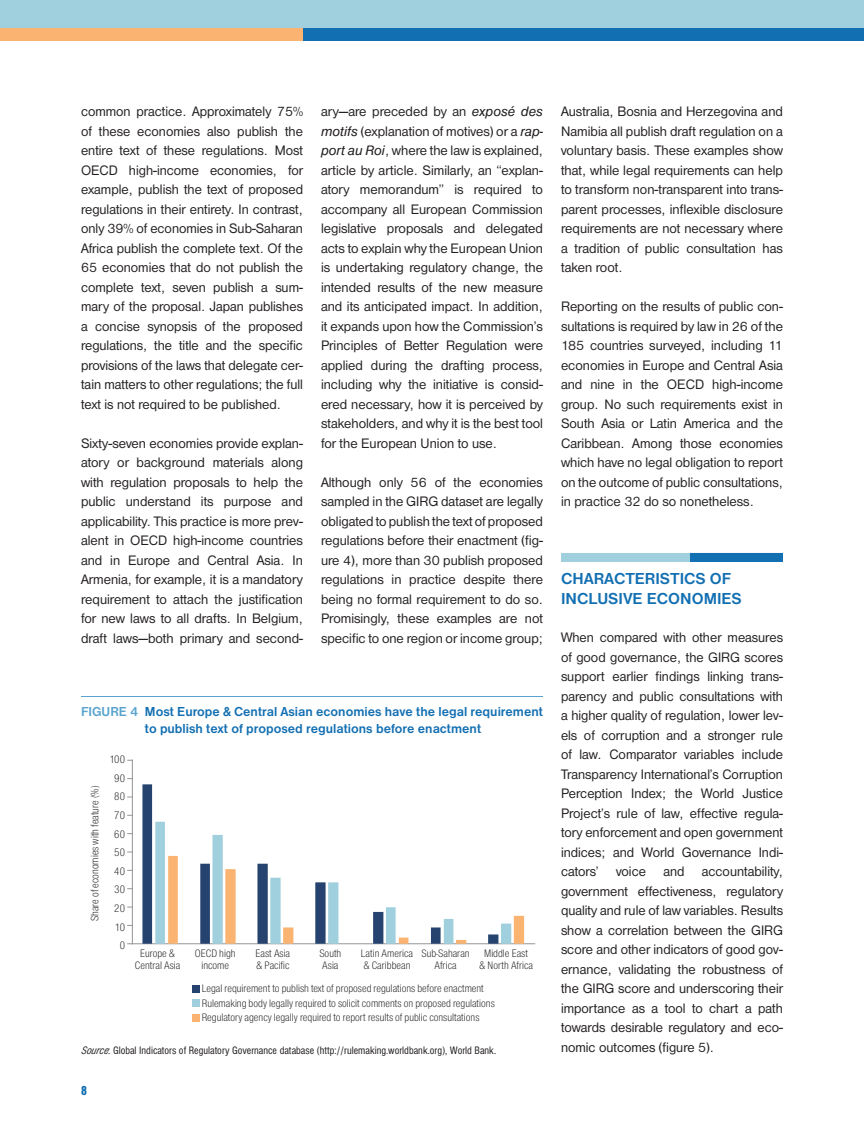
<style>
.page{position:relative;width:864px;height:1134px;background:#fff}
.page>*{position:absolute;margin:0;border:0;box-sizing:border-box;transform-origin:0 0}
.t1{font:700 16.5px/19.5px "Nimbus Sans D";color:#126fb2}
.t2{font:14.25px/19.5px "Nimbus Sans D";color:#231f20;text-align:justify}
.t3{font:700 13.5px/16.2px "Nimbus Sans D";color:#126fb2;text-align:center}
.t4{font:900 condensed 13.5px "Nimbus Sans D";color:#126fb2}
.t5{font:300 condensed 11.25px/11.2px "Nimbus Sans D";color:#231f20}
.t6{font:condensed 11.25px "Nimbus Sans D";color:#231f20}
.s1{font-style:italic}
.s2{color:#59a4cf}
</style>
<div class="page">
<div style="left:81px;top:14px;width:783px;height:26px;background:#126fb2"></div>
<div style="left:0;top:14px;width:303px;height:26px;background:#fab370"></div>
<div style="left:0;top:0;width:864px;height:28px;background:#a0d0dd"></div>
<div style="left:561px;top:553px;width:222px;height:9px;background:#a0d0dd"></div>
<div style="left:690px;top:553px;width:93px;height:9px;background:#126fb2"></div>
<hr style="left:81px;top:696px;width:462px;height:1px;background:#59a4cf">
<hr style="left:132px;top:760px;width:1px;height:184px;background:#939598">
<hr style="left:132px;top:943px;width:403px;height:1px;background:#939598">
<div style="left:192px;top:985px;width:7px;height:7px;background:#25436e"></div>
<div style="left:192px;top:999px;width:7px;height:8px;background:#a0d0dd"></div>
<div style="left:192px;top:1014px;width:7px;height:8px;background:#fab370"></div>
<svg style="left:142px;top:784px;width:23px;height:160px;fill:#25436e"></svg>
<svg style="left:155px;top:822px;width:68px;height:122px"></svg>
<svg style="left:168px;top:856px;width:356px;height:88px"></svg>
<p class="t2" style="left:81px;top:102px;width:224px">common practice. Approximately 75% of these economies also publish the entire text of these regulations. Most OECD high-income economies, for example, publish the text of proposed regulations in their entirety. In contrast, only 39% of economies in Sub-Saharan Africa publish the complete text. Of the 65 economies that do not publish the complete text, seven publish a sum&shy;mary of the proposal. Japan publishes a concise synopsis of the proposed regulations, the title and the specific provisions of the laws that delegate cer&shy;tain matters to other regulations; the full text is not required to be published.</p>
<p class="t2" style="left:81px;top:433px;width:224px">Sixty-seven economies provide explan&shy;atory or background materials along with regulation proposals to help the public understand its purpose and applicability. This practice is more prev&shy;alent in OECD high-income countries and in Europe and Central Asia. In Armenia, for example, it is a mandatory requirement to attach the justification for new laws to all drafts. In Belgium, draft laws<span class="s1">—</span>both primary and second-</p>
<p class="t2" style="left:321px;top:102px;width:224px">ary<span class="s1">—</span>are preceded by an <span class="s1">exposé des motifs</span> (explanation of motives) or a <span class="s1">rap&shy;port au Roi</span>, where the law is explained, article by article. Similarly, an “explan&shy;atory memorandum” is required to accompany all European Commission legislative proposals and delegated acts to explain why the European Union is undertaking regulatory change, the intended results of the new measure and its anticipated impact. In addition, it expands upon how the Commission’s Principles of Better Regulation were applied during the drafting process, including why the initiative is consid&shy;ered necessary, how it is perceived by stakeholders, and why it is the best tool for the European Union to use.</p>
<p class="t2" style="left:321px;top:472px;width:224px">Although only 56 of the economies sampled in the GIRG dataset are legally obligated to publish the text of proposed regulations before their enactment (fig&shy;ure 4), more than 30 publish proposed regulations in practice despite there being no formal requirement to do so.<br>Promisingly, these examples are not specific to one region or income group;</p>
<p class="t3" style="left:81px;top:704px;width:463px"><span class="s2">FIGURE 4</span> Most Europe &amp; Central Asian economies have the legal requirement to publish text of proposed regulations before enactment</p>
<p class="t5" style="left:89px;top:921px;width:138px;rotate:-90deg">Share of economies with feature (%)</p>
<p class="t5" style="left:110px;top:754px;width:17px">100</p>
<p class="t5" style="left:114px;top:769px;width:12px;line-height:18.6px">90<br>80</p>
<p class="t5" style="left:114px;top:809px;width:12px">70</p>
<p class="t5" style="left:114px;top:828px;width:12px">60</p>
<p class="t5" style="left:114px;top:847px;width:12px">50</p>
<p class="t5" style="left:114px;top:865px;width:12px">40</p>
<p class="t5" style="left:114px;top:884px;width:12px">30</p>
<p class="t5" style="left:114px;top:902px;width:12px">20</p>
<p class="t5" style="left:115px;top:921px;width:12px">10</p>
<p class="t5" style="left:120px;top:940px;width:7px">0</p>
<p class="t5" style="left:135px;top:948px;width:47px;text-align:center">Europe &amp;<br>Central Asia</p>
<p class="t5" style="left:195px;top:948px;width:42px;text-align:center">OECD high income</p>
<p class="t5" style="left:255px;top:948px;width:36px">East Asia &amp; Pacific</p>
<p class="t5" style="left:421px;top:948px;width:50px;text-align:center">Sub-Saharan<br>Africa</p>
<p class="t5" style="left:479px;top:948px;width:56px;text-align:center">Middle East<br>&amp; North Africa</p>
<p class="t5" style="left:319px;top:948px;width:24px">South<br>Asia</p>
<p class="t5" style="left:361px;top:948px;width:54px">Latin America &amp; Caribbean</p>
<p class="t5" style="left:202px;top:981px;width:295px;line-height:14.4px">Legal requirement to publish text of proposed regulations before enactment<br>Rulemaking body legally required to solicit comments on proposed regulations<br>Regulatory agency legally required to report results of public consultations</p>
<p class="t6" style="left:81px;top:1044px;width:417px"><span class="s1">Source</span>: Global Indicators of Regulatory Governance database (http://rulemaking.worldbank.org), World Bank.</p>
<p class="t4" style="left:81px;top:1083px;width:7px">8</p>
<p class="t2" style="left:561px;top:102px;width:224px">Australia, Bosnia and Herzegovina and Namibia all publish draft regulation on a voluntary basis. These examples show that, while legal requirements can help to transform non-transparent into trans&shy;parent processes, inflexible disclosure requirements are not necessary where a tradition of public consultation has taken root.</p>
<p class="t2" style="left:561px;top:297px;width:224px">Reporting on the results of public con&shy;sultations is required by law in 26 of the 185 countries surveyed, including 11 economies in Europe and Central Asia and nine in the OECD high-income group. No such requirements exist in South Asia or Latin America and the Caribbean. Among those economies which have no legal obligation to report on the outcome of public consultations, in practice 32 do so nonetheless.</p>
<p class="t1" style="left:561px;top:569px;width:182px">CHARACTERISTICS OF<br>INCLUSIVE ECONOMIES</p>
<p class="t2" style="left:561px;top:628px;width:224px">When compared with other measures of good governance, the GIRG scores support earlier findings linking trans&shy;parency and public consultations with a higher quality of regulation, lower lev&shy;els of corruption and a stronger rule of law. Comparator variables include Transparency International’s Corruption Perception Index; the World Justice Project’s rule of law, effective regula&shy;tory enforcement and open government indices; and World Governance Indi&shy;cators’ voice and accountability, government effectiveness, regulatory quality and rule of law variables. Results show a correlation between the GIRG score and other indicators of good gov&shy;ernance, validating the robustness of the GIRG score and underscoring their importance as a tool to chart a path towards desirable regulatory and eco&shy;nomic outcomes (figure 5).</p>
</div>
